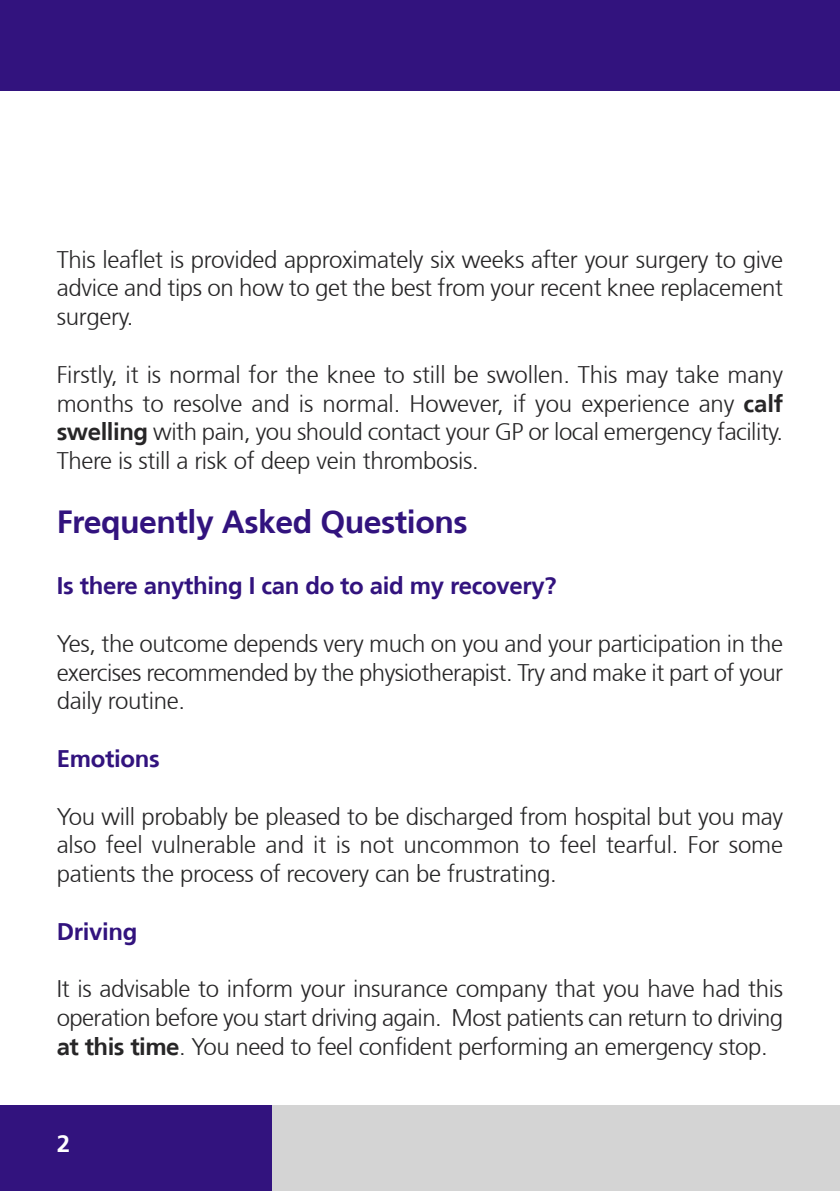
<style>
.page{position:relative;width:840px;height:1191px;background:#fff}
.page>*{position:absolute;margin:0;border:0;box-sizing:border-box;transform-origin:0 0}
.t1{font:700 32px "Frutiger 65";letter-spacing:-.015em;color:#32137e}
.t2{font:300 24px/28.8px "Frutiger 45";letter-spacing:-.015em;color:#272627;text-align:justify}
.t3{font:700 24px "Frutiger 65";letter-spacing:-.015em;color:#32137e}
.t4{font:700 24px "Frutiger 65";color:#fff}
.s1{font-family:"Frutiger 65";font-weight:700}
</style>
<div class="page">
<div style="left:0;top:0;width:839px;height:91px;background:#32137e"></div>
<div style="left:0;top:1106px;width:272px;height:85px;background:#32137e"></div>
<div style="left:272px;top:1106px;width:567px;height:85px;background:#d4d4d4"></div>
<p class="t2" style="left:57px;top:245px;width:727px">This leaflet is provided approximately six weeks after your surgery to give advice and tips on how to get the best from your recent knee replacement surgery.</p>
<p class="t2" style="left:57px;top:360px;width:727px">Firstly, it is normal for the knee to still be swollen. This may take many months to resolve and is normal. However, if you experience any <span class="s1">calf swelling</span> with pain, you should contact your GP or local emergency facility.<br>There is still a risk of deep vein thrombosis.</p>
<h1 class="t1" style="left:57px;top:503px;width:412px">Frequently Asked Questions</h1>
<p class="t3" style="left:57px;top:571px;width:501px">Is there anything I can do to aid my recovery?</p>
<p class="t2" style="left:57px;top:629px;width:727px">Yes, the outcome depends very much on you and your participation in the exercises recommended by the physiotherapist. Try and make it part of your daily routine.</p>
<p class="t3" style="left:57px;top:744px;width:104px">Emotions</p>
<p class="t2" style="left:57px;top:802px;width:727px">You will probably be pleased to be discharged from hospital but you may also feel vulnerable and it is not uncommon to feel tearful. For some patients the process of recovery can be frustrating.</p>
<p class="t3" style="left:57px;top:917px;width:82px">Driving</p>
<p class="t2" style="left:57px;top:975px;width:727px">It is advisable to inform your insurance company that you have had this operation before you start driving again. Most patients can return to driving <span class="s1">at this time</span>. You need to feel confident performing an emergency stop.</p>
<p class="t4" style="left:57px;top:1129px;width:15px">2</p>
</div>
